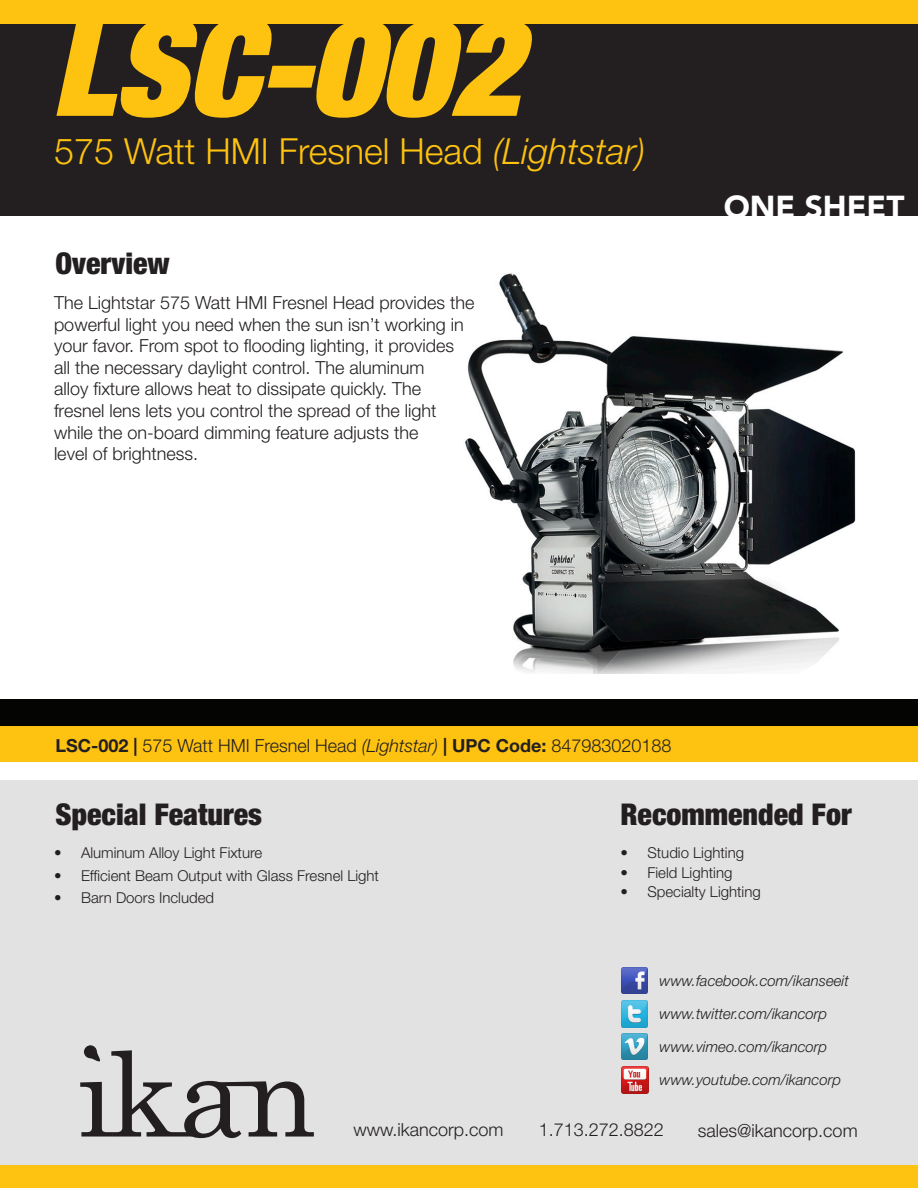
<style>
.page{position:relative;width:918px;height:1188px;background:#fff}
.page>*{position:absolute;margin:0;border:0;box-sizing:border-box;transform-origin:0 0}
.t1{font:italic 900 condensed 135px "Helvetica Neue LT Std";color:#fec210}
.t2{font:300 36px "Helvetica Neue LT Std";color:#fec210}
.t3{font:900 31.5px "Avenir LT Std";color:#fff}
.t4{font:900 condensed 30px "Helvetica Neue LT Std";color:#231f20}
.t5{font:300 18px/21.6px "Helvetica Neue LT Std";color:#231f20}
.t6{font:300 15px "Helvetica Neue LT Std";color:#231f20}
.t7{font:italic 300 15px "Helvetica Neue LT Std";color:#231f20}
.s1{font-style:italic}
.s2{font-weight:700}
</style>
<div class="page">
<div style="left:0;top:780px;width:918px;height:408px;background:#e2e2e2"></div>
<svg style="left:80px;top:1045px;width:234px;height:93px"></svg>
<div style="left:0;top:0;width:918px;height:216px;background:#231f20"></div>
<img style="left:465px;top:273px;width:391px;height:401px">
<div style="left:0;top:0;width:918px;height:24px;background:#fec210"></div>
<div style="left:0;top:724px;width:918px;height:38px;background:#fec210"></div>
<div style="left:0;top:699px;width:918px;height:27px;background:#040503"></div>
<div style="left:0;top:1165px;width:918px;height:23px;background:#fec210"></div>
<img style="left:621px;top:967px;width:27px;height:27px">
<img style="left:621px;top:1000px;width:27px;height:28px">
<img style="left:621px;top:1033px;width:27px;height:27px">
<img style="left:621px;top:1066px;width:28px;height:28px">
<p class="t1" style="left:51px;top:-19px;width:470px">LSC-002</p>
<p class="t2" style="left:54px;top:129px;width:593px">575 Watt HMI Fresnel Head <span class="s1">(Lightstar)</span></p>
<p class="t4" style="left:56px;top:245px;width:116px">Overview</p>
<p class="t5" style="left:54px;top:291px;width:422px">The Lightstar 575 Watt HMI Fresnel Head provides the powerful light you need when the sun isn’t working in your favor. From spot to flooding lighting, it provides all the necessary daylight control. The aluminum<br>alloy fixture allows heat to dissipate quickly. The fresnel lens lets you control the spread of the light while the on-board dimming feature adjusts the<br>level of brightness.</p>
<p class="t3" style="left:724px;top:187px;width:182px">ONE SHEET</p>
<p class="t5" style="left:55px;top:734px;width:618px"><span class="s2">LSC-002 |</span> 575 Watt HMI Fresnel Head <span class="s1">(Lightstar)</span> <span class="s2">| UPC Code:</span> 847983020188</p>
<p class="t4" style="left:56px;top:796px;width:208px">Special Features</p>
<p class="t6" style="left:54px;top:844px;width:210px">• Aluminum Alloy Light Fixture</p>
<p class="t6" style="left:54px;top:866px;width:327px">• Efficient Beam Output with Glass Fresnel Light</p>
<p class="t6" style="left:54px;top:889px;width:162px">• Barn Doors Included</p>
<p class="t4" style="left:620px;top:796px;width:233px">Recommended For</p>
<p class="t6" style="left:620px;top:844px;width:125px">• Studio Lighting</p>
<p class="t6" style="left:620px;top:863px;width:114px">• Field Lighting</p>
<p class="t6" style="left:620px;top:883px;width:142px">• Specialty Lighting</p>
<p class="t7" style="left:660px;top:972px;width:191px">www.facebook.com/ikanseeit</p>
<p class="t7" style="left:660px;top:1005px;width:169px">www.twitter.com/ikancorp</p>
<p class="t7" style="left:660px;top:1038px;width:169px">www.vimeo.com/ikancorp</p>
<p class="t7" style="left:660px;top:1071px;width:183px">www.youtube.com/ikancorp</p>
<p class="t5" style="left:353px;top:1118px;width:152px">www.ikancorp.com</p>
<p class="t5" style="left:539px;top:1119px;width:127px">1.713.272.8822</p>
<p class="t5" style="left:698px;top:1119px;width:161px">sales@ikancorp.com</p>
</div>
